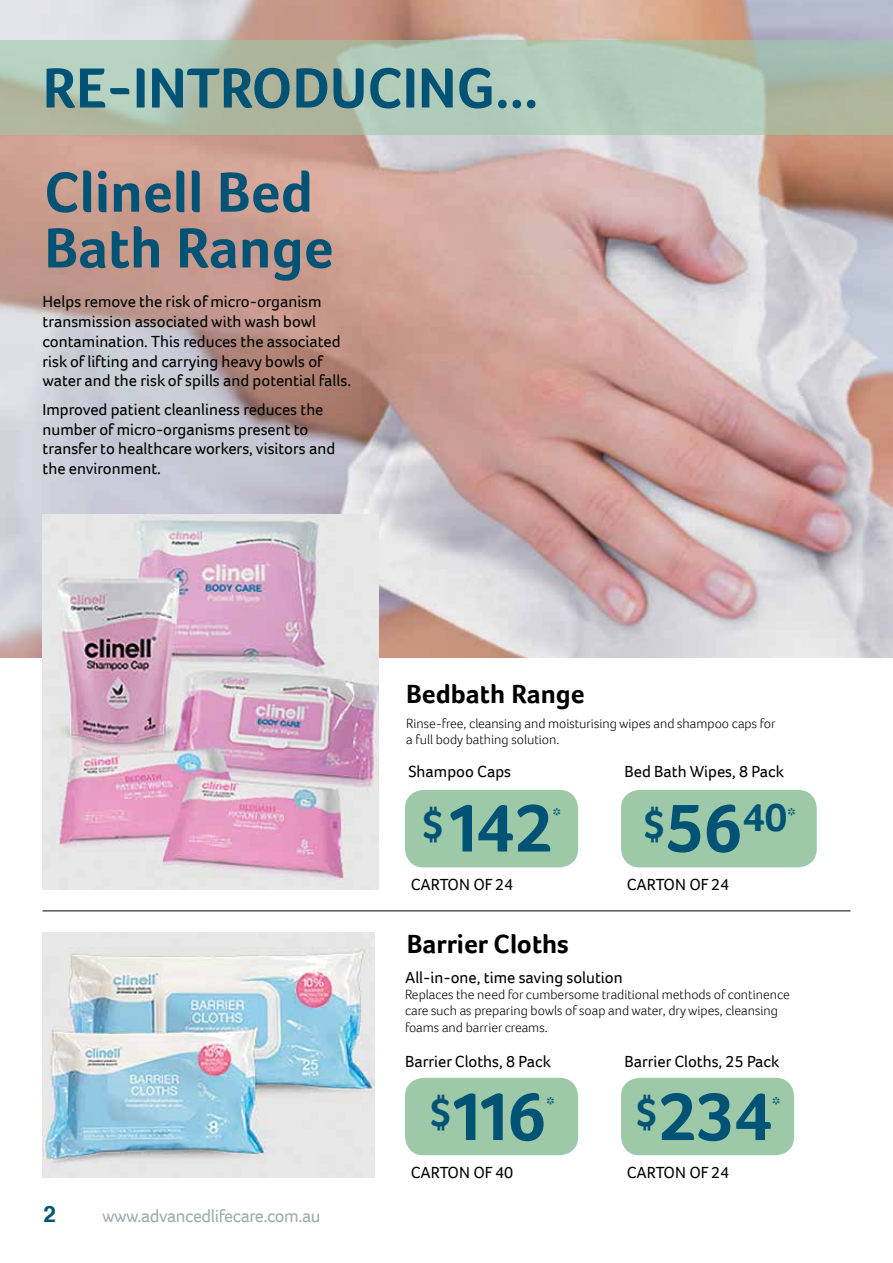
<style>
.page{position:relative;width:893px;height:1263px;background:#fff}
.page>*{position:absolute;margin:0;border:0;box-sizing:border-box;transform-origin:0 0}
.t1{font:700 70.05px "Foco W01";letter-spacing:-.05em;color:#005374}
.t2{font:700 58.05px/55.8px "Foco W01";color:#005374}
.t3{font:700 40.8px "Foco W01";color:#005374}
.t4{font:700 27px "Foco W01";color:#000}
.t5{font:700 22.5px "Helvetica";color:#005374}
.t6{font:700 19.95px "Foco W01";color:#005374}
.t7{font:18px "Foco W01";letter-spacing:-.02em;color:#9eacb2}
.t8{font:16.5px/19.8px "Foco W01";color:#000}
.t9{font:300 13.5px/16.2px "Foco W01";color:#000}
.s1{font-size:70.05px}
</style>
<div class="page">
<img style="left:0;top:0;width:893px;height:657px">
<img style="left:43px;top:932px;width:332px;height:246px">
<img style="left:43px;top:514px;width:336px;height:376px">
<div style="left:405px;top:1078px;width:173px;height:77px;background:#9dc9a9;border-radius:19px"></div>
<div style="left:621px;top:1078px;width:173px;height:77px;background:#9dc9a9;border-radius:19px"></div>
<div style="left:405px;top:790px;width:173px;height:77px;background:#9dc9a9;border-radius:19px"></div>
<div style="left:621px;top:790px;width:196px;height:77px;background:#9dc9a9;border-radius:19px"></div>
<svg style="left:0;top:40px;width:893px;height:95px;fill:#b1cab9"></svg>
<hr style="left:43px;top:911px;width:807px;height:1px;background:#000">
<h2 class="t2" style="left:43px;top:60px;width:497px">RE-INTRODUCING...</h2>
<h2 class="t2" style="left:44px;top:165px;width:291px">Clinell Bed<br>Bath Range</h2>
<p class="t8" style="left:43px;top:292px;width:310px">Helps remove the risk of micro-organism transmission associated with wash bowl contamination. This reduces the associated risk of lifting and carrying heavy bowls of water and the risk of spills and potential falls.</p>
<p class="t8" style="left:43px;top:399px;width:294px">Improved patient cleanliness reduces the number of micro-organisms present to transfer to healthcare workers, visitors and the environment.</p>
<h3 class="t5" style="left:44px;top:1196px;width:14px">2</h3>
<p class="t7" style="left:102px;top:1206px;width:220px">www.advancedlifecare.com.au</p>
<h3 class="t4" style="left:406px;top:679px;width:180px">Bedbath Range</h3>
<p class="t9" style="left:406px;top:715px;width:371px">Rinse-free, cleansing and moisturising wipes and shampoo caps for a full body bathing solution.</p>
<p class="t8" style="left:408px;top:762px;width:104px">Shampoo Caps</p>
<h1 class="t1" style="left:422px;top:789px;width:132px"><sup>$</sup>142</h1>
<p class="t6" style="left:553px;top:804px;width:10px">*</p>
<p class="t8" style="left:411px;top:874px;width:104px">CARTON OF 24</p>
<h3 class="t4" style="left:407px;top:929px;width:164px">Barrier Cloths</h3>
<p class="t8" style="left:624px;top:762px;width:161px">Bed Bath Wipes, 8 Pack</p>
<h3 class="t3" style="left:643px;top:795px;width:154px">$<span class="s1">56</span>40<sup>*</sup></h3>
<p class="t8" style="left:627px;top:874px;width:104px">CARTON OF 24</p>
<p class="t8" style="left:405px;top:968px;width:219px">All-in-one, time saving solution</p>
<p class="t9" style="left:405px;top:987px;width:386px">Replaces the need for cumbersome traditional methods of continence care such as preparing bowls of soap and water, dry wipes, cleansing foams and barrier creams.</p>
<p class="t8" style="left:405px;top:1052px;width:147px">Barrier Cloths, 8 Pack</p>
<h1 class="t1" style="left:429px;top:1078px;width:118px"><sup>$</sup>116</h1>
<p class="t6" style="left:546px;top:1093px;width:10px">*</p>
<p class="t8" style="left:411px;top:1163px;width:104px">CARTON OF 40</p>
<p class="t8" style="left:624px;top:1052px;width:156px">Barrier Cloths, 25 Pack</p>
<h1 class="t1" style="left:636px;top:1078px;width:138px"><sup>$</sup>234</h1>
<p class="t6" style="left:772px;top:1093px;width:10px">*</p>
<p class="t8" style="left:627px;top:1163px;width:104px">CARTON OF 24</p>
</div>
